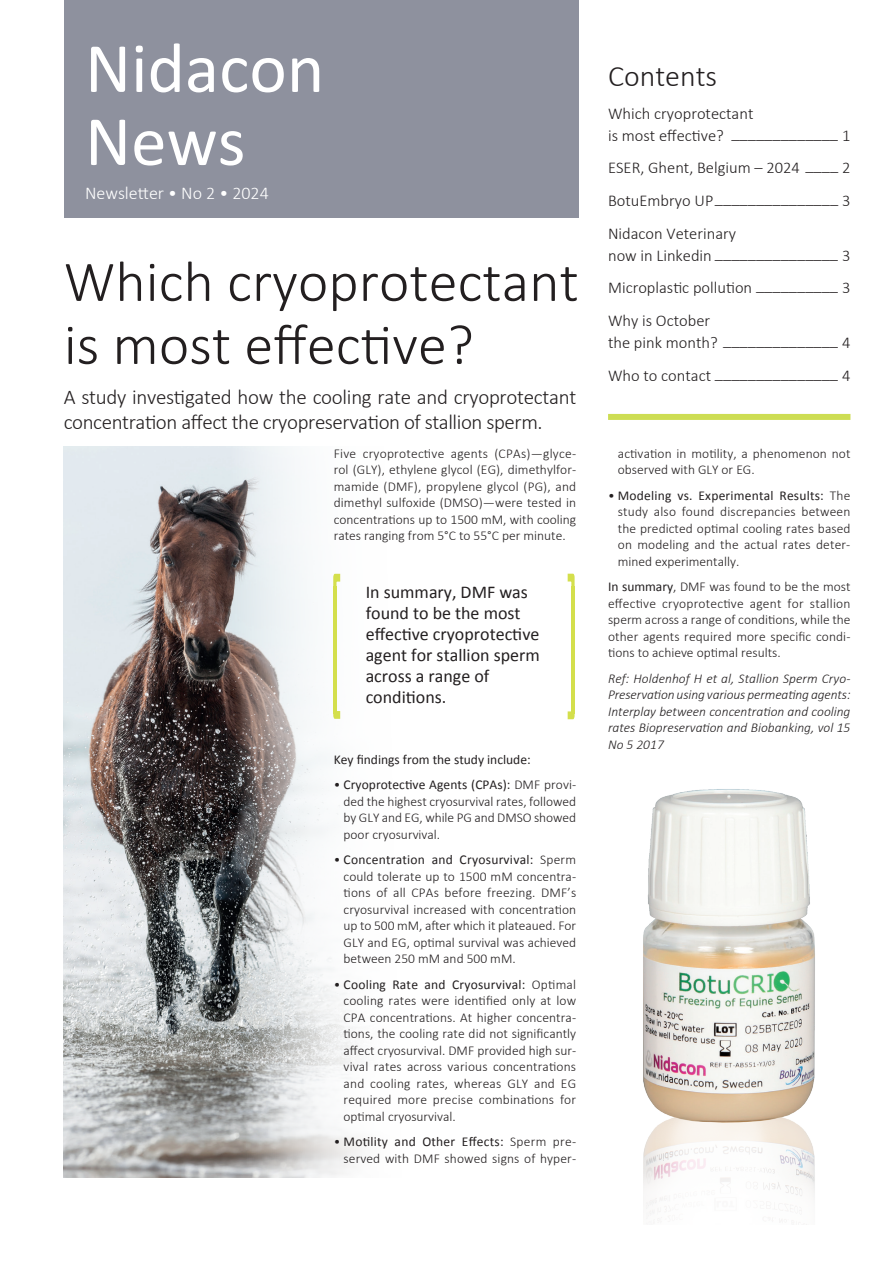
<style>
.page{position:relative;width:893px;height:1263px;background:#fff}
.page>*{position:absolute;margin:0;border:0;box-sizing:border-box;transform-origin:0 0}
.t1{font:71.4px/73.1px "Calibri";color:#fff}
.t2{font:300 57.6px/63px "Calibri";color:#231f20}
.t3{font:300 30px "Calibri";color:#231f20}
.t4{font:300 21px/25.5px "Calibri";letter-spacing:-.015em;color:#231f20}
.t5{font:18px/21px "Calibri";color:#231f20}
.t6{font:300 18px "Calibri";color:#fff}
.t7{font:300 16.5px/21.6px "Calibri";color:#231f20}
.t8{font:300 13.5px/16.5px "Calibri";color:#231f20;text-align:justify}
.t9{font:italic 300 13.5px/16.5px "Calibri";color:#231f20;text-align:justify}
.t10{font:13.5px "Calibri";color:#231f20}
.s1{font-weight:400}
</style>
<div class="page">
<img style="left:64px;top:446px;width:296px;height:732px">
<div style="left:64px;top:0;width:514px;height:218px;background:#8e919e"></div>
<div style="left:608px;top:414px;width:242px;height:6px;background:#cddd53"></div>
<hr style="left:333px;top:586px;width:3px;height:127px;background:#d4df4c">
<svg style="left:333px;top:574px;width:7px;height:16px"></svg>
<svg style="left:333px;top:702px;width:7px;height:17px"></svg>
<hr style="left:571px;top:586px;width:4px;height:128px;background:#d4df4c">
<svg style="left:568px;top:574px;width:7px;height:12px"></svg>
<svg style="left:568px;top:711px;width:7px;height:8px"></svg>
<img style="left:643px;top:789px;width:172px;height:436px">
<h1 class="t1" style="left:85px;top:28px;width:241px">Nidacon<br>News</h1>
<h3 class="t6" style="left:85px;top:182px;width:185px">Newsletter • No 2 • 2024</h3>
<h2 class="t2" style="left:64px;top:250px;width:516px">Which cryoprotectant is most effective?</h2>
<h3 class="t4" style="left:64px;top:384px;width:514px">A study investigated how the cooling rate and cryoprotectant concentration affect the cryopreservation of stallion sperm.</h3>
<p class="t8" style="left:334px;top:445px;width:244px">Five cryoprotective agents (CPAs)—glyce&shy;rol (GLY), ethylene glycol (EG), dimethylfor&shy;mamide (DMF), propylene glycol (PG), and dimethyl sulfoxide (DMSO)—were tested in concentrations up to 1500 mM, with cooling rates ranging from 5°C to 55°C per minute.</p>
<h3 class="t5" style="left:366px;top:580px;width:176px">In summary, DMF was found to be the most effective cryoprotective agent for stallion sperm across a range of conditions.</h3>
<p class="t10" style="left:334px;top:751px;width:198px">Key findings from the study include:</p>
<p class="t8" style="left:344px;top:776px;width:234px;text-indent:-10px">• <span class="s1">Cryoprotective Agents (CPAs):</span> DMF provi&shy;ded the highest cryosurvival rates, followed by GLY and EG, while PG and DMSO showed poor cryosurvival.</p>
<p class="t8" style="left:344px;top:851px;width:234px;text-indent:-10px">• <span class="s1">Concentration and Cryosurvival:</span> Sperm could tolerate up to 1500 mM concentra&shy;tions of all CPAs before freezing. DMF’s cryosurvival increased with concentration up to 500 mM, after which it plateaued. For GLY and EG, optimal survival was achieved between 250 mM and 500 mM.</p>
<p class="t8" style="left:344px;top:976px;width:234px;text-indent:-10px">• <span class="s1">Cooling Rate and Cryosurvival:</span> Optimal cooling rates were identified only at low CPA concentrations. At higher concentra&shy;tions, the cooling rate did not significantly affect cryosurvival. DMF provided high sur&shy;vival rates across various concentrations and cooling rates, whereas GLY and EG required more precise combinations for optimal cryosurvival.</p>
<p class="t8" style="left:334px;top:1133px;width:244px;text-align:right">• <span class="s1">Motility and Other Effects:</span> Sperm pre&shy;served with DMF showed signs of hyper-</p>
<h3 class="t3" style="left:608px;top:58px;width:111px">Contents</h3>
<p class="t7" style="left:608px;top:103px;width:244px">Which cryoprotectant<br>is most effective? _____________ 1</p>
<p class="t7" style="left:608px;top:153px;width:244px;line-height:29.7px">ESER, Ghent, Belgium – 2024 ____ 2<br>BotuEmbryo UP_______________ 3</p>
<p class="t7" style="left:608px;top:224px;width:244px;line-height:18.6px">Nidacon Veterinary<br>now in Linkedin _______________ 3</p>
<p class="t7" style="left:608px;top:271px;width:244px;line-height:32.7px">Microplastic pollution __________ 3<br>Why is October</p>
<p class="t7" style="left:608px;top:325px;width:244px;line-height:31.2px">the pink month? ______________ 4<br>Who to contact _______________ 4</p>
<p class="t8" style="left:618px;top:445px;width:234px">activation in motility, a phenomenon not observed with GLY or EG.</p>
<p class="t8" style="left:618px;top:487px;width:234px;text-indent:-10px">• <span class="s1">Modeling vs. Experimental Results:</span> The study also found discrepancies between the predicted optimal cooling rates based on modeling and the actual rates deter&shy;mined experimentally.</p>
<p class="t8" style="left:608px;top:578px;width:244px"><span class="s1">In summary</span>, DMF was found to be the most effective cryoprotective agent for stallion sperm across a range of conditions, while the other agents required more specific condi&shy;tions to achieve optimal results.</p>
<p class="t9" style="left:608px;top:670px;width:244px">Ref: Holdenhof H et al, Stallion Sperm Cryo-Preservation using various permeating agents:<br>Interplay between concentration and cooling rates Biopreservation and Biobanking, vol 15<br>No 5 2017</p>
</div>
